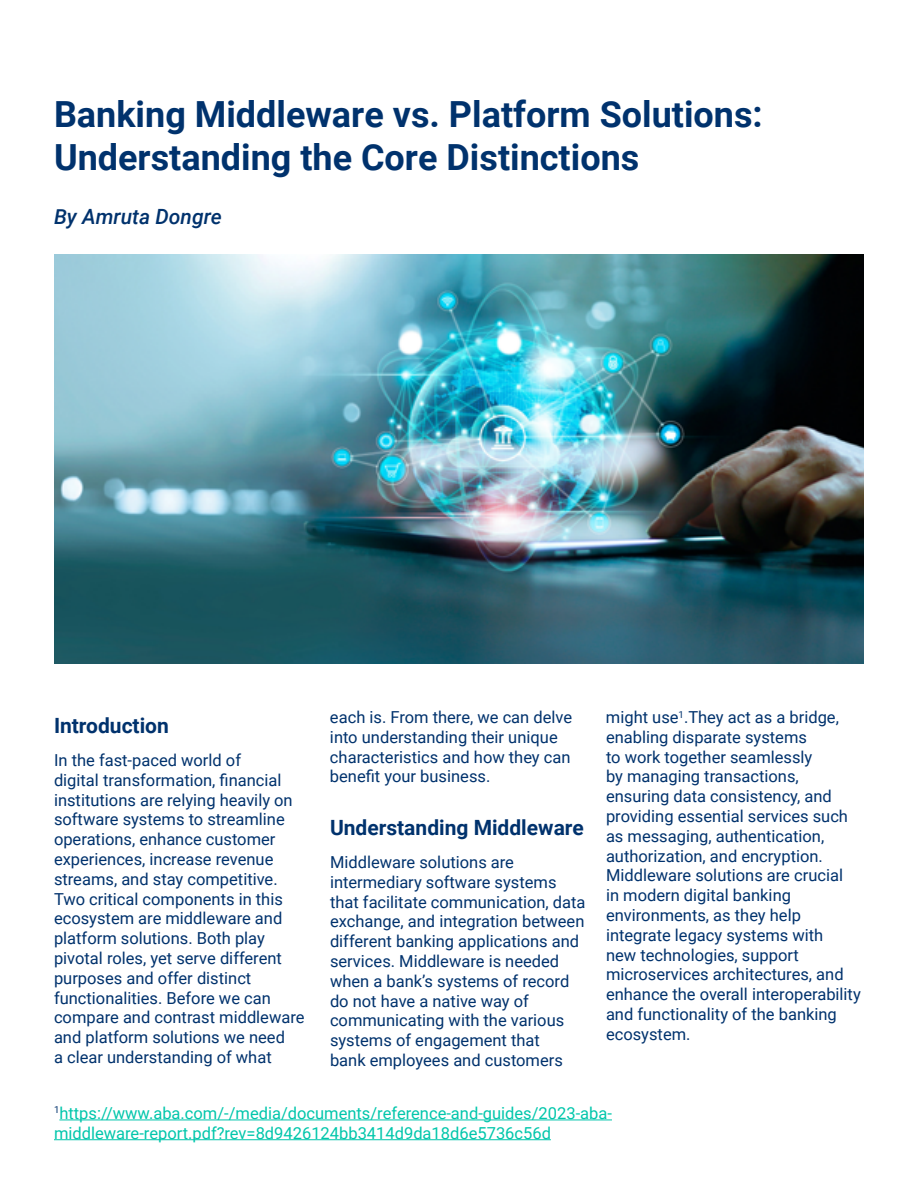
<style>
.page{position:relative;width:918px;height:1188px;background:#fff}
.page>*{position:absolute;margin:0;border:0;box-sizing:border-box;transform-origin:0 0}
.t1{font:700 36px/43.2px "Roboto";color:#00326d}
.t2{font:700 21px "Roboto";color:#00326d}
.t3{font:italic 500 21px "Roboto";color:#00326d}
.t4{font:16.5px/19.8px "Roboto";color:#00326d}
.t5{font:16.5px/19.8px "Roboto";color:#00c6ab}
</style>
<div class="page">
<img style="left:54px;top:255px;width:810px;height:408px">
<hr style="left:59px;top:1120px;width:553px;height:1px;background:#00c6ab">
<hr style="left:54px;top:1139px;width:497px;height:1px;background:#00c6ab">
<h1 class="t1" style="left:54px;top:91px;width:710px">Banking Middleware vs. Platform Solutions:<br>Understanding the Core Distinctions</h1>
<p class="t3" style="left:54px;top:202px;width:170px">By Amruta Dongre</p>
<p class="t2" style="left:54px;top:710px;width:116px">Introduction</p>
<p class="t4" style="left:54px;top:750px;width:252px">In the fast-paced world of<br>digital transformation, financial institutions are relying heavily on software systems to streamline operations, enhance customer experiences, increase revenue streams, and stay competitive.<br>Two critical components in this ecosystem are middleware and platform solutions. Both play pivotal roles, yet serve different purposes and offer distinct functionalities. Before we can compare and contrast middleware and platform solutions we need<br>a clear understanding of what</p>
<p class="t4" style="left:330px;top:707px;width:244px">each is. From there, we can delve into understanding their unique characteristics and how they can benefit your business.</p>
<p class="t2" style="left:330px;top:812px;width:255px">Understanding Middleware</p>
<p class="t4" style="left:330px;top:852px;width:257px">Middleware solutions are intermediary software systems that facilitate communication, data exchange, and integration between different banking applications and services. Middleware is needed when a bank’s systems of record do not have a native way of communicating with the various systems of engagement that<br>bank employees and customers</p>
<p class="t4" style="left:606px;top:707px;width:256px">might use<sup>1</sup>.They act as a bridge, enabling disparate systems<br>to work together seamlessly<br>by managing transactions, ensuring data consistency, and providing essential services such as messaging, authentication, authorization, and encryption.<br>Middleware solutions are crucial<br>in modern digital banking environments, as they help integrate legacy systems with<br>new technologies, support microservices architectures, and enhance the overall interoperability and functionality of the banking ecosystem.</p>
<p class="t5" style="left:54px;top:1102px;width:560px"><sup>1</sup>https://www.aba.com/-/media/documents/reference-and-guides/2023-aba&shy;middleware-report.pdf?rev=8d9426124bb3414d9da18d6e5736c56d</p>
</div>
